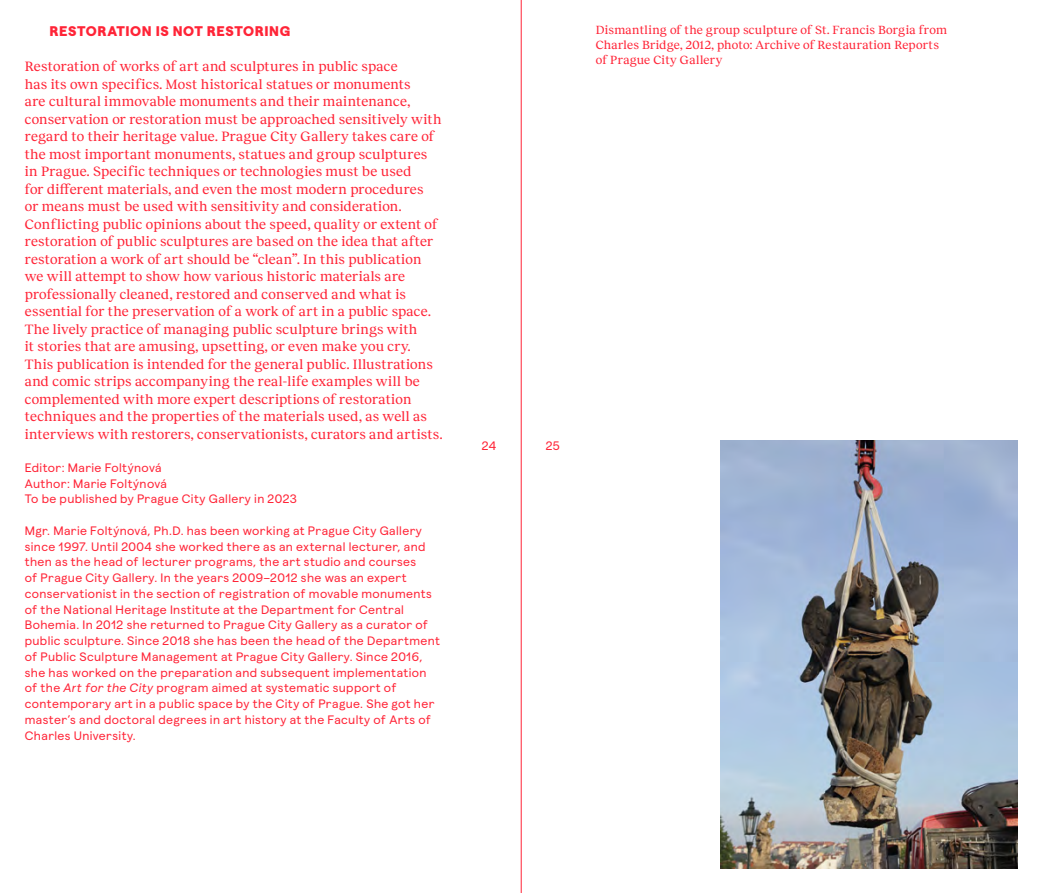
<style>
.page{position:relative;width:1042px;height:893px;background:#fff}
.page>*{position:absolute;margin:0;border:0;box-sizing:border-box;transform-origin:0 0}
.t1{font:14px/17.5px "Recklegg";letter-spacing:.01em;color:#ff2437}
.t2{font:800 14px "Magger";letter-spacing:.04em;color:#ff2437}
.t3{font:12.25px/15.8px "Magger";letter-spacing:.03em;color:#ff2437}
.t4{font:12.25px/14.7px "Recklegg";letter-spacing:.02em;color:#ff2437}
.s1{font-style:italic}
</style>
<div class="page">
<img style="left:720px;top:440px;width:297px;height:428px">
<hr style="left:521px;top:0;width:1px;height:893px;background:#ff2437">
<p class="t2" style="left:50px;top:19px;width:242px">RESTORATION IS NOT RESTORING</p>
<p class="t1" style="left:25px;top:57px;width:419px">Restoration of works of art and sculptures in public space<br>has its own specifics. Most historical statues or monuments<br>are cultural immovable monuments and their maintenance, conservation or restoration must be approached sensitively with regard to their heritage value. Prague City Gallery takes care of the most important monuments, statues and group sculptures in Prague. Specific techniques or technologies must be used<br>for different materials, and even the most modern procedures<br>or means must be used with sensitivity and consideration.<br>Conflicting public opinions about the speed, quality or extent of restoration of public sculptures are based on the idea that after restoration a work of art should be “clean”. In this publication we will attempt to show how various historic materials are professionally cleaned, restored and conserved and what is essential for the preservation of a work of art in a public space.<br>The lively practice of managing public sculpture brings with<br>it stories that are amusing, upsetting, or even make you cry.<br>This publication is intended for the general public. Illustrations and comic strips accompanying the real-life examples will be complemented with more expert descriptions of restoration techniques and the properties of the materials used, as well as interviews with restorers, conservationists, curators and artists.</p>
<p class="t3" style="left:25px;top:459px;width:274px">Editor: Marie Foltýnová<br>Author: Marie Foltýnová<br>To be published by Prague City Gallery in 2023</p>
<p class="t3" style="left:25px;top:522px;width:417px">Mgr. Marie Foltýnová, Ph.D. has been working at Prague City Gallery since 1997. Until 2004 she worked there as an external lecturer, and then as the head of lecturer programs, the art studio and courses<br>of Prague City Gallery. In the years 2009–2012 she was an expert conservationist in the section of registration of movable monuments of the National Heritage Institute at the Department for Central Bohemia. In 2012 she returned to Prague City Gallery as a curator of public sculpture. Since 2018 she has been the head of the Department of Public Sculpture Management at Prague City Gallery. Since 2016, she has worked on the preparation and subsequent implementation of the <span class="s1">Art for the City</span> program aimed at systematic support of contemporary art in a public space by the City of Prague. She got her master’s and doctoral degrees in art history at the Faculty of Arts of Charles University.</p>
<p class="t4" style="left:596px;top:22px;width:353px">Dismantling of the group sculpture of St. Francis Borgia from<br>Charles Bridge, 2012, photo: Archive of Restauration Reports of Prague City Gallery</p>
<p class="t3" style="left:482px;top:437px;width:16px">24</p>
<p class="t3" style="left:546px;top:437px;width:16px">25</p>
</div>
